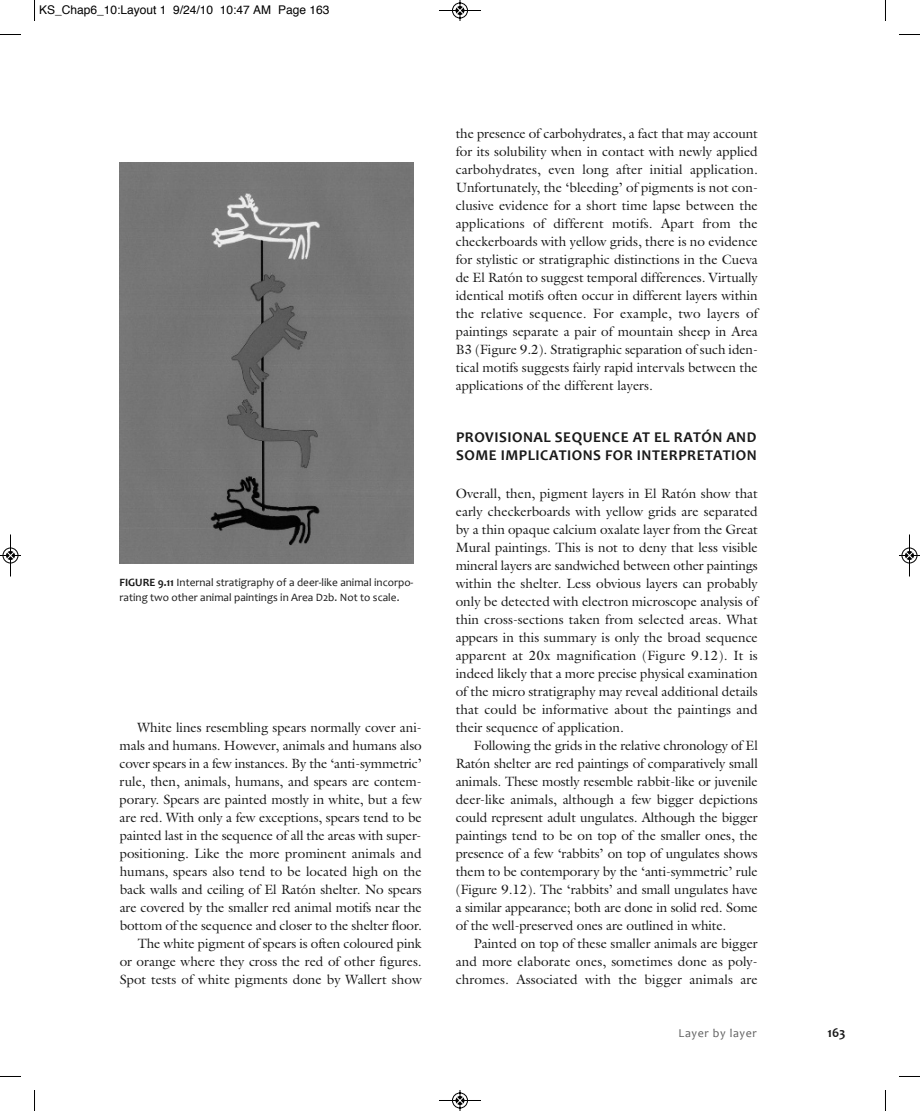
<style>
.page{position:relative;width:920px;height:1111px;background:#fff}
.page>*{position:absolute;margin:0;border:0;box-sizing:border-box;transform-origin:0 0}
.t1{font:700 15px/18px "Candara";letter-spacing:.035em;color:#191919}
.t2{font:13.5px/18px "Galliard";letter-spacing:-.005em;color:#191919;text-align:justify}
.t3{font:700 13.5px "Candara";color:#191919}
.t4{font:12px "Helvetica";color:#000}
.t5{font:12px "Candara";letter-spacing:.05em;color:#5e5e5e}
.t6{font:11.25px/15px "Candara";color:#191919}
.s1{font-weight:700}
</style>
<div class="page">
<img style="left:120px;top:162px;width:293px;height:402px">
<svg style="left:34px;top:0;width:1px;height:21px"></svg>
<svg style="left:0;top:34px;width:21px;height:1px"></svg>
<svg style="left:885px;top:0;width:1px;height:21px"></svg>
<svg style="left:899px;top:34px;width:20px;height:1px"></svg>
<svg style="left:34px;top:1090px;width:1px;height:21px"></svg>
<svg style="left:0;top:1076px;width:21px;height:1px"></svg>
<svg style="left:885px;top:1090px;width:1px;height:21px"></svg>
<svg style="left:899px;top:1076px;width:20px;height:1px"></svg>
<svg style="left:439px;top:0;width:42px;height:21px"></svg>
<svg style="left:439px;top:1090px;width:42px;height:21px"></svg>
<svg style="left:0;top:534px;width:21px;height:43px"></svg>
<svg style="left:899px;top:534px;width:20px;height:43px"></svg>
<p class="t4" style="left:39px;top:4px;width:292px">KS_Chap6_10:Layout 1 9/24/10 10:47 AM Page 163</p>
<p class="t6" style="left:120px;top:575px;width:295px"><span class="s1">FIGURE 9.11</span> Internal stratigraphy of a deer-like animal incorpo&shy;rating two other animal paintings in Area D2b. not to scale.</p>
<p class="t2" style="left:120px;top:718px;width:303px;text-align:right">White lines resembling spears normally cover ani&shy;mals and humans. However, animals and humans also cover spears in a few instances. By the ‘anti-symmetric’ rule, then, animals, humans, and spears are contem&shy;porary. Spears are painted mostly in white, but a few are red. With only a few exceptions, spears tend to be painted last in the sequence of all the areas with super&shy;positioning. Like the more prominent animals and humans, spears also tend to be located high on the back walls and ceiling of El Ratón shelter. No spears are covered by the smaller red animal motifs near the bottom of the sequence and closer to the shelter floor.<br>The white pigment of spears is often coloured pink<br>or orange where they cross the red of other figures.<br>Spot tests of white pigments done by Wallert show</p>
<p class="t2" style="left:455px;top:124px;width:303px">the presence of carbohydrates, a fact that may account for its solubility when in contact with newly applied carbohydrates, even long after initial application.<br>Unfortunately, the ‘bleeding’ of pigments is not con&shy;clusive evidence for a short time lapse between the applications of different motifs. Apart from the checkerboards with yellow grids, there is no evidence for stylistic or stratigraphic distinctions in the Cueva de El Ratón to suggest temporal differences. Virtually identical motifs often occur in different layers within the relative sequence. For example, two layers of paintings separate a pair of mountain sheep in Area B3 (Figure 9.2). Stratigraphic separation of such iden&shy;tical motifs suggests fairly rapid intervals between the applications of the different layers.</p>
<p class="t1" style="left:456px;top:427px;width:302px">PROVISIONAL SEQUENCE AT EL RATÓN AND<br>SOME IMPLICATIONS FOR INTERPRETATION</p>
<p class="t2" style="left:455px;top:484px;width:303px">Overall, then, pigment layers in El Ratón show that early checkerboards with yellow grids are separated by a thin opaque calcium oxalate layer from the Great Mural paintings. This is not to deny that less visible mineral layers are sandwiched between other paintings within the shelter. Less obvious layers can probably only be detected with electron microscope analysis of thin cross-sections taken from selected areas. What appears in this summary is only the broad sequence apparent at 20x magnification (Figure 9.12). It is indeed likely that a more precise physical examination of the micro stratigraphy may reveal additional details that could be informative about the paintings and their sequence of application.</p>
<p class="t2" style="left:455px;top:736px;width:303px;text-indent:18px">Following the grids in the relative chronology of El Ratón shelter are red paintings of comparatively small animals. These mostly resemble rabbit-like or juvenile deer-like animals, although a few bigger depictions could represent adult ungulates. Although the bigger paintings tend to be on top of the smaller ones, the presence of a few ‘rabbits’ on top of ungulates shows them to be contemporary by the ‘anti-symmetric’ rule (Figure 9.12). The ‘rabbits’ and small ungulates have a similar appearance; both are done in solid red. Some of the well-preserved ones are outlined in white.</p>
<p class="t2" style="left:455px;top:934px;width:303px;text-indent:18px">Painted on top of these smaller animals are bigger and more elaborate ones, sometimes done as poly&shy;chromes. Associated with the bigger animals are</p>
<p class="t5" style="left:678px;top:1025px;width:80px">Layer by layer</p>
<p class="t3" style="left:827px;top:1024px;width:20px">163</p>
</div>
